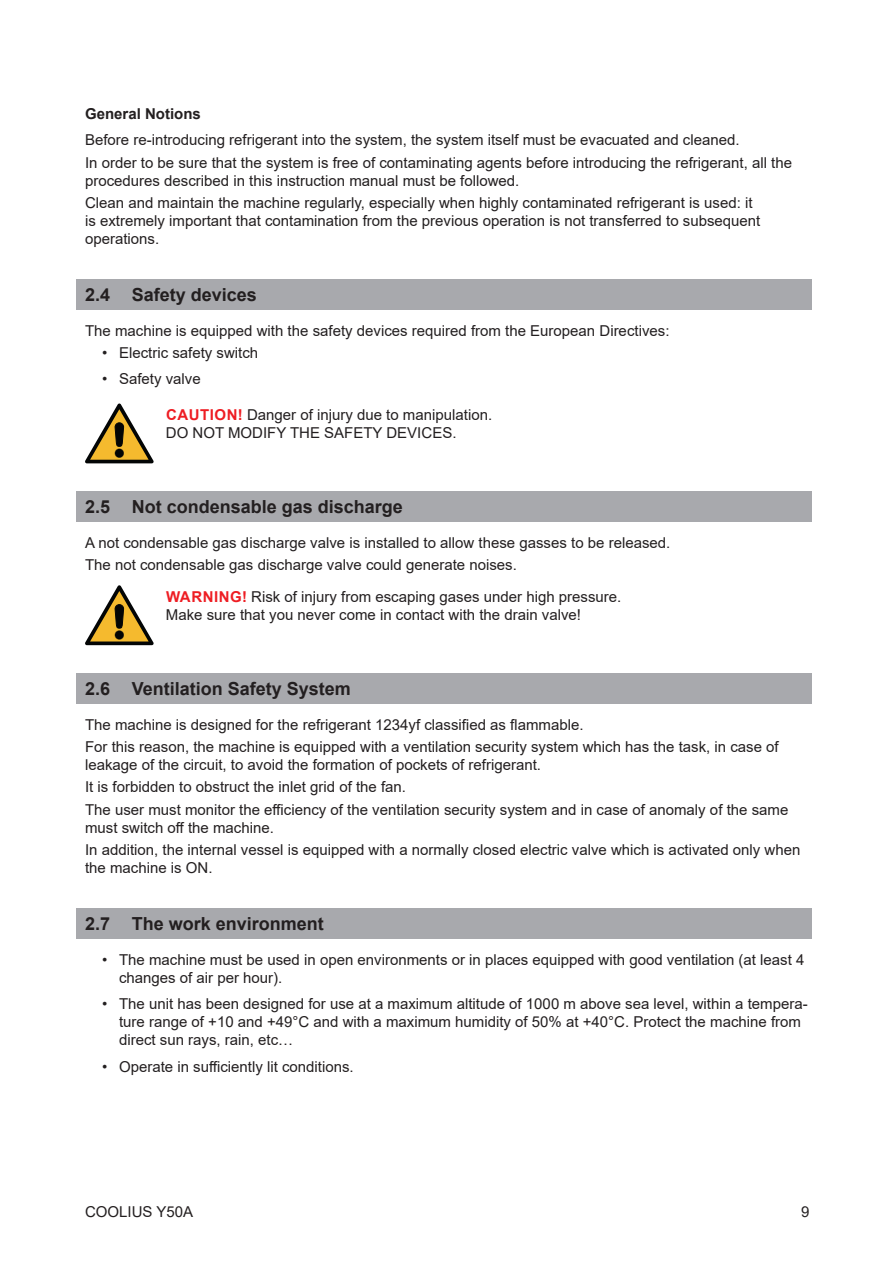
<style>
.page{position:relative;width:893px;height:1263px;background:#fff}
.page>*{position:absolute;margin:0;border:0;box-sizing:border-box;transform-origin:0 0}
.t1{font:700 18px "Arial";color:#231f20}
.t2{font:15px/22.2px "Arial";color:#231f20}
.t3{font:700 15px "Arial";color:#231f20}
.s1{font-weight:700;color:#ee1d23}
</style>
<div class="page">
<div style="left:77px;top:279px;width:735px;height:30px;background:#a8a9ad"></div>
<div style="left:77px;top:491px;width:735px;height:31px;background:#a8a9ad"></div>
<div style="left:77px;top:673px;width:735px;height:30px;background:#a8a9ad"></div>
<div style="left:77px;top:908px;width:735px;height:30px;background:#a8a9ad"></div>
<svg style="left:85px;top:403px;width:69px;height:60px"></svg>
<svg style="left:85px;top:585px;width:69px;height:60px"></svg>
<p class="t3" style="left:85px;top:103px;width:117px">General Notions</p>
<p class="t2" style="left:85px;top:129px;width:709px">Before re-introducing refrigerant into the system, the system itself must be evacuated and cleaned.<br>In order to be sure that the system is free of contaminating agents before introducing the refrigerant, all the</p>
<p class="t2" style="left:85px;top:169px;width:669px">procedures described in this instruction manual must be followed.<br>Clean and maintain the machine regularly, especially when highly contaminated refrigerant is used: it</p>
<p class="t2" style="left:85px;top:212px;width:677px;line-height:18px">is extremely important that contamination from the previous operation is not transferred to subsequent operations.</p>
<p class="t1" style="left:85px;top:282px;width:173px">2.4 Safety devices</p>
<p class="t2" style="left:85px;top:319px;width:586px">The machine is equipped with the safety devices required from the European Directives:</p>
<p class="t2" style="left:102px;top:341px;width:158px">• Electric safety switch</p>
<p class="t2" style="left:102px;top:368px;width:100px">• Safety valve</p>
<p class="t2" style="left:166px;top:406px;width:328px;line-height:18px"><span class="s1">CAUTION!</span> Danger of injury due to manipulation.<br>DO NOT MODIFY THE SAFETY DEVICES.</p>
<p class="t1" style="left:85px;top:494px;width:319px">2.5 Not condensable gas discharge</p>
<p class="t2" style="left:85px;top:532px;width:587px">A not condensable gas discharge valve is installed to allow these gasses to be released.<br>The not condensable gas discharge valve could generate noises.</p>
<p class="t2" style="left:166px;top:588px;width:457px;line-height:18px"><span class="s1">WARNING!</span> Risk of injury from escaping gases under high pressure.<br>Make sure that you never come in contact with the drain valve!</p>
<p class="t1" style="left:85px;top:676px;width:267px">2.6 Ventilation Safety System</p>
<p class="t2" style="left:85px;top:713px;width:695px">The machine is designed for the refrigerant 1234yf classified as flammable.<br>For this reason, the machine is equipped with a ventilation security system which has the task, in case of</p>
<p class="t2" style="left:85px;top:754px;width:705px">leakage of the circuit, to avoid the formation of pockets of refrigerant.<br>It is forbidden to obstruct the inlet grid of the fan.<br>The user must monitor the efficiency of the ventilation security system and in case of anomaly of the same</p>
<p class="t2" style="left:85px;top:816px;width:717px">must switch off the machine.<br>In addition, the internal vessel is equipped with a normally closed electric valve which is activated only when</p>
<p class="t2" style="left:85px;top:856px;width:129px">the machine is ON.</p>
<p class="t1" style="left:85px;top:910px;width:240px">2.7 The work environment</p>
<p class="t2" style="left:119px;top:950px;width:687px;line-height:18px;text-indent:-17px">• The machine must be used in open environments or in places equipped with good ventilation (at least 4 changes of air per hour).</p>
<p class="t2" style="left:119px;top:995px;width:690px;line-height:18px;text-indent:-17px">• The unit has been designed for use at a maximum altitude of 1000 m above sea level, within a tempera&shy;ture range of +10 and +49°C and with a maximum humidity of 50% at +40°C. Protect the machine from direct sun rays, rain, etc…</p>
<p class="t2" style="left:102px;top:1055px;width:253px">• Operate in sufficiently lit conditions.</p>
<p class="t2" style="left:85px;top:1200px;width:110px">COOLIUS Y50A</p>
<p class="t2" style="left:801px;top:1200px;width:10px">9</p>
</div>
